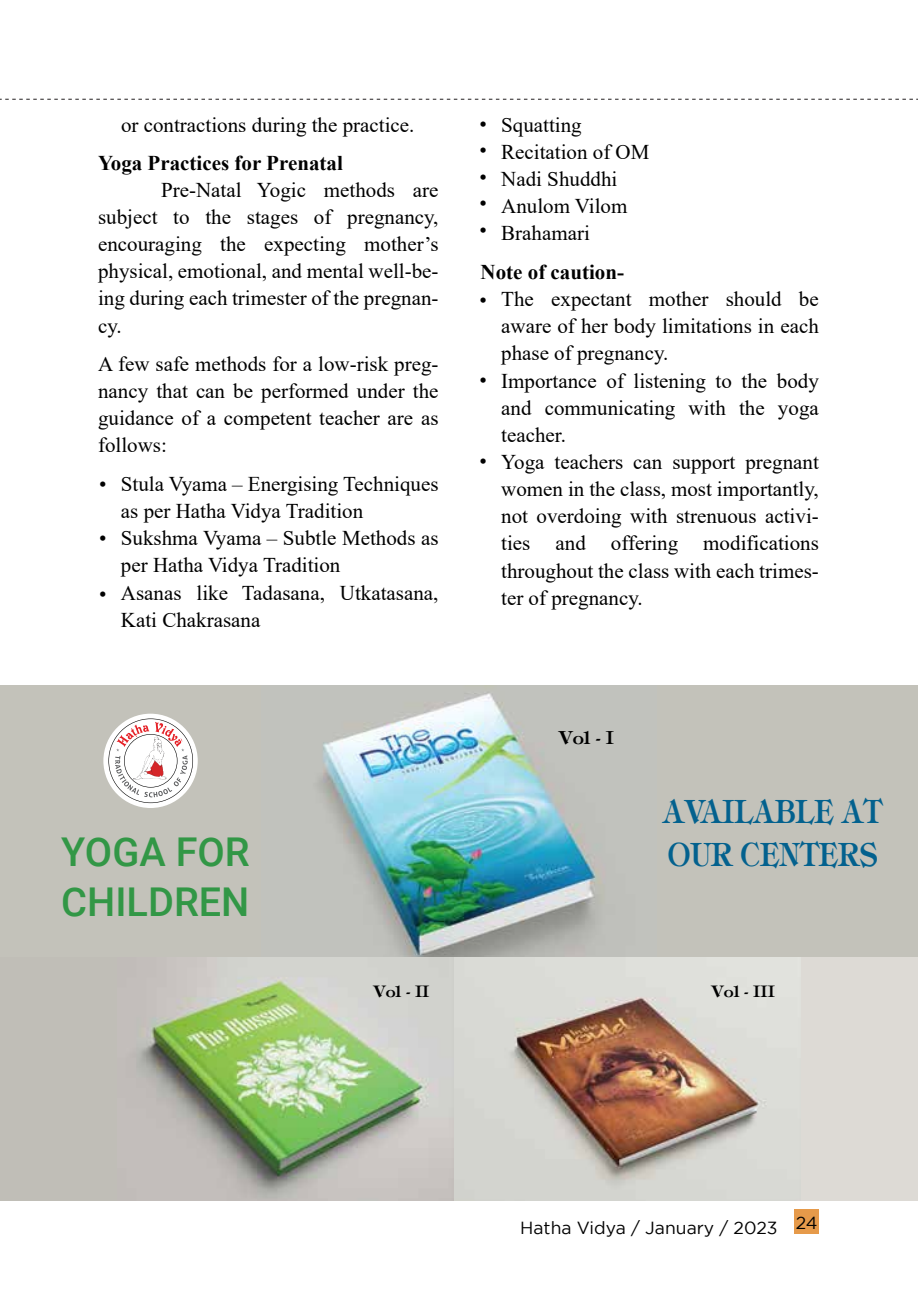
<style>
.page{position:relative;width:918px;height:1290px;background:#fff}
.page>*{position:absolute;margin:0;border:0;box-sizing:border-box;transform-origin:0 0}
.t1{font:500 39.73px/49.5px "Roboto";color:#329746}
.t2{font:700 34.3px/43.8px "Timbrel";color:#03618e;scale:.81 1}
.t3{font:21px/27.1px "Times New Roman";color:#010101;text-align:justify}
.t4{font:700 21px "Times New Roman";color:#010101}
.t5{font:700 19.25px "Timbrel";color:#000}
.t6{font:17.5px "Gotham";color:#010101}
.t7{font:700 16.97px "Timbrel";color:#000}
</style>
<div class="page">
<div style="left:0;top:685px;width:918px;height:515px;background:#c3c2ba"></div>
<div style="left:103px;top:714px;width:95px;height:94px;background:#fff;border-radius:50%"></div>
<svg style="left:108px;top:718px;width:85px;height:85px"></svg>
<svg style="left:0;top:99px;width:918px;height:1px"></svg>
<div style="left:794px;top:1209px;width:24px;height:25px;background:#e69a4a"></div>
<img style="left:317px;top:693px;width:283px;height:264px">
<img style="left:133px;top:957px;width:668px;height:243px">
<div style="left:801px;top:957px;width:117px;height:243px;background:#dddad5"></div>
<div style="left:0;top:957px;width:117px;height:243px;background:#c0beb7"></div>
<p class="t3" style="left:121px;top:110px;width:295px">or contractions during the practice.</p>
<p class="t4" style="left:98px;top:147px;width:246px">Yoga Practices for Prenatal</p>
<p class="t3" style="left:98px;top:176px;width:342px;text-indent:63px">Pre-Natal Yogic methods are subject to the stages of pregnancy, encouraging the expecting mother’s physical, emotional, and mental well-be&shy;ing during each trimester of the pregnan&shy;cy.</p>
<p class="t3" style="left:98px;top:350px;width:342px">A few safe methods for a low-risk preg&shy;nancy that can be performed under the guidance of a competent teacher are as follows:</p>
<p class="t3" style="left:121px;top:470px;width:319px;text-align:left">Stula Vyama – Energising Techniques as per Hatha Vidya Tradition<br>Sukshma Vyama – Subtle Methods as per Hatha Vidya Tradition<br>Asanas like Tadasana, Utkatasana,<br>Kati Chakrasana</p>
<p class="t3" style="left:99px;top:469px;width:9px">•</p>
<p class="t3" style="left:99px;top:524px;width:9px">•</p>
<p class="t3" style="left:99px;top:579px;width:9px">•</p>
<h1 class="t1" style="left:61px;top:826px;width:190px">YOGA FOR<br>CHILDREN</h1>
<p class="t3" style="left:501px;top:110px;width:150px;text-align:left">Squatting<br>Recitation of OM<br>Nadi Shuddhi<br>Anulom Vilom<br>Brahamari</p>
<p class="t4" style="left:480px;top:256px;width:145px">Note of caution-</p>
<p class="t3" style="left:501px;top:285px;width:319px;text-align:left">The expectant mother should be aware of her body limitations in each phase of pregnancy.<br>Importance of listening to the body and communicating with the yoga teacher.<br>Yoga teachers can support pregnant women in the class, most importantly, not overdoing with strenuous activi&shy;ties and offering modifications throughout the class with each trimes&shy;ter of pregnancy.</p>
<p class="t3" style="left:479px;top:110px;width:9px;line-height:26.6px">• • • • •</p>
<p class="t3" style="left:479px;top:286px;width:9px">•</p>
<p class="t3" style="left:479px;top:366px;width:9px">•</p>
<p class="t3" style="left:479px;top:447px;width:9px">•</p>
<p class="t5" style="left:558px;top:727px;width:57px">Vol - I</p>
<h2 class="t2" style="left:663px;top:789px;width:273px">AVAILABLE AT<br>OUR CENTERS</h2>
<p class="t7" style="left:373px;top:982px;width:58px">Vol - II</p>
<p class="t7" style="left:711px;top:982px;width:65px">Vol - III</p>
<p class="t6" style="left:520px;top:1218px;width:299px">Hatha Vidya / January / 2023 24</p>
</div>
